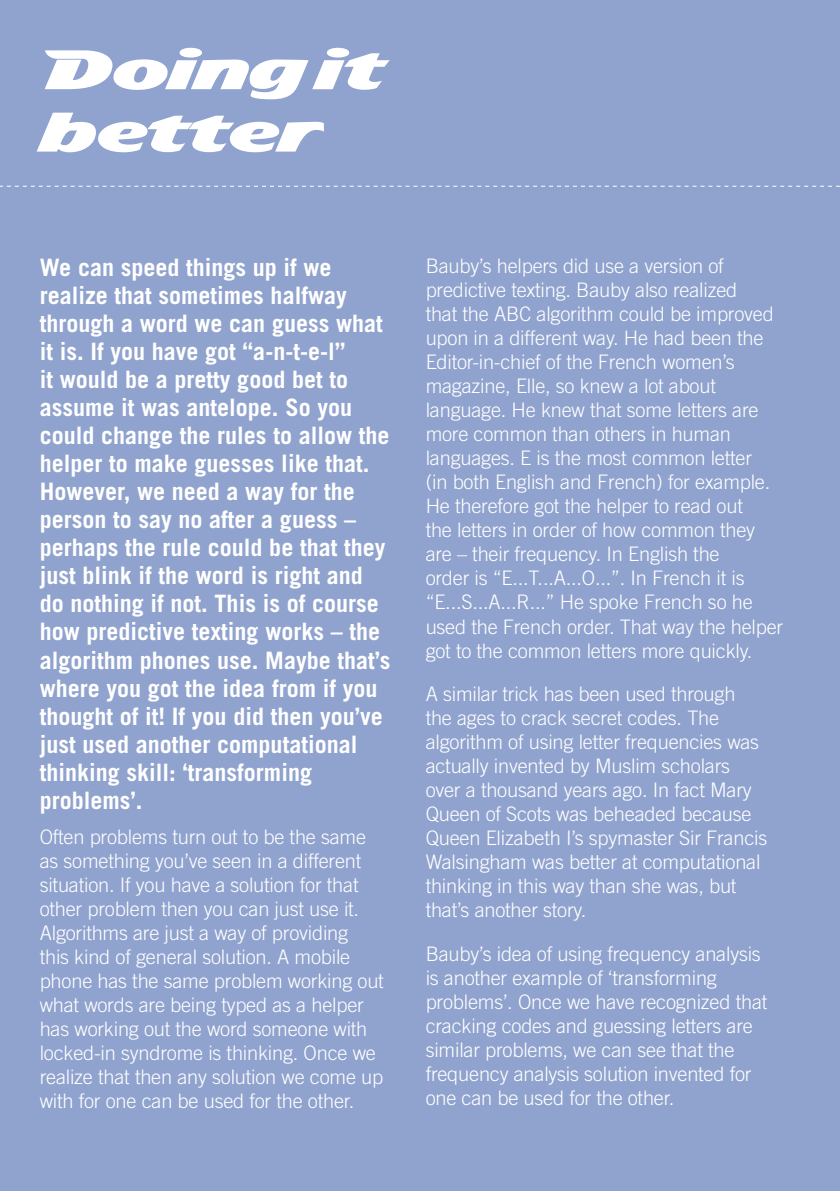
<style>
.page{position:relative;width:840px;height:1191px;background:#fff}
.page>*{position:absolute;margin:0;border:0;box-sizing:border-box;transform-origin:0 0}
.t1{font:52px/62.4px "TF Avian";letter-spacing:-.02em;color:#fff}
.t2{font:700 24px/28px "Trade Gothic LT Std";color:#fff}
.t3{font:300 20px/24px "Trade Gothic LT Std";letter-spacing:-.01em;color:#fff}
</style>
<div class="page">
<div style="left:0;top:0;width:839px;height:1191px;background:#90a3ce"></div>
<svg style="left:0;top:186px;width:839px;height:1px"></svg>
<h1 class="t1" style="left:40px;top:38px;width:347px">Doing it better</h1>
<p class="t2" style="left:40px;top:253px;width:352px">We can speed things up if we realize that sometimes halfway through a word we can guess what it is. If you have got “a-n-t-e-l”<br>it would be a pretty good bet to assume it was antelope. So you could change the rules to allow the helper to make guesses like that.<br>However, we need a way for the person to say no after a guess – perhaps the rule could be that they just blink if the word is right and do nothing if not. This is of course how predictive texting works – the algorithm phones use. Maybe that’s where you got the idea from if you thought of it! If you did then you’ve just used another computational thinking skill: ‘transforming problems’.</p>
<p class="t3" style="left:40px;top:824px;width:345px">Often problems turn out to be the same as something you’ve seen in a different situation. If you have a solution for that other problem then you can just use it.<br>Algorithms are just a way of providing<br>this kind of general solution. A mobile phone has the same problem working out what words are being typed as a helper has working out the word someone with locked-in syndrome is thinking. Once we realize that then any solution we come up with for one can be used for the other.</p>
<p class="t3" style="left:425px;top:254px;width:359px">Bauby’s helpers did use a version of predictive texting. Bauby also realized<br>that the ABC algorithm could be improved upon in a different way. He had been the Editor-in-chief of the French women’s magazine, Elle, so knew a lot about language. He knew that some letters are more common than others in human languages. E is the most common letter<br>(in both English and French) for example.<br>He therefore got the helper to read out<br>the letters in order of how common they are – their frequency. In English the<br>order is “E...T...A...O...”. In French it is “E...S...A...R...” He spoke French so he used the French order. That way the helper got to the common letters more quickly.</p>
<p class="t3" style="left:425px;top:682px;width:343px">A similar trick has been used through<br>the ages to crack secret codes. The algorithm of using letter frequencies was actually invented by Muslim scholars over a thousand years ago. In fact Mary Queen of Scots was beheaded because Queen Elizabeth I’s spymaster Sir Francis Walsingham was better at computational thinking in this way than she was, but that’s another story.</p>
<p class="t3" style="left:425px;top:942px;width:343px">Bauby’s idea of using frequency analysis is another example of ‘transforming problems’. Once we have recognized that cracking codes and guessing letters are similar problems, we can see that the frequency analysis solution invented for one can be used for the other.</p>
</div>
